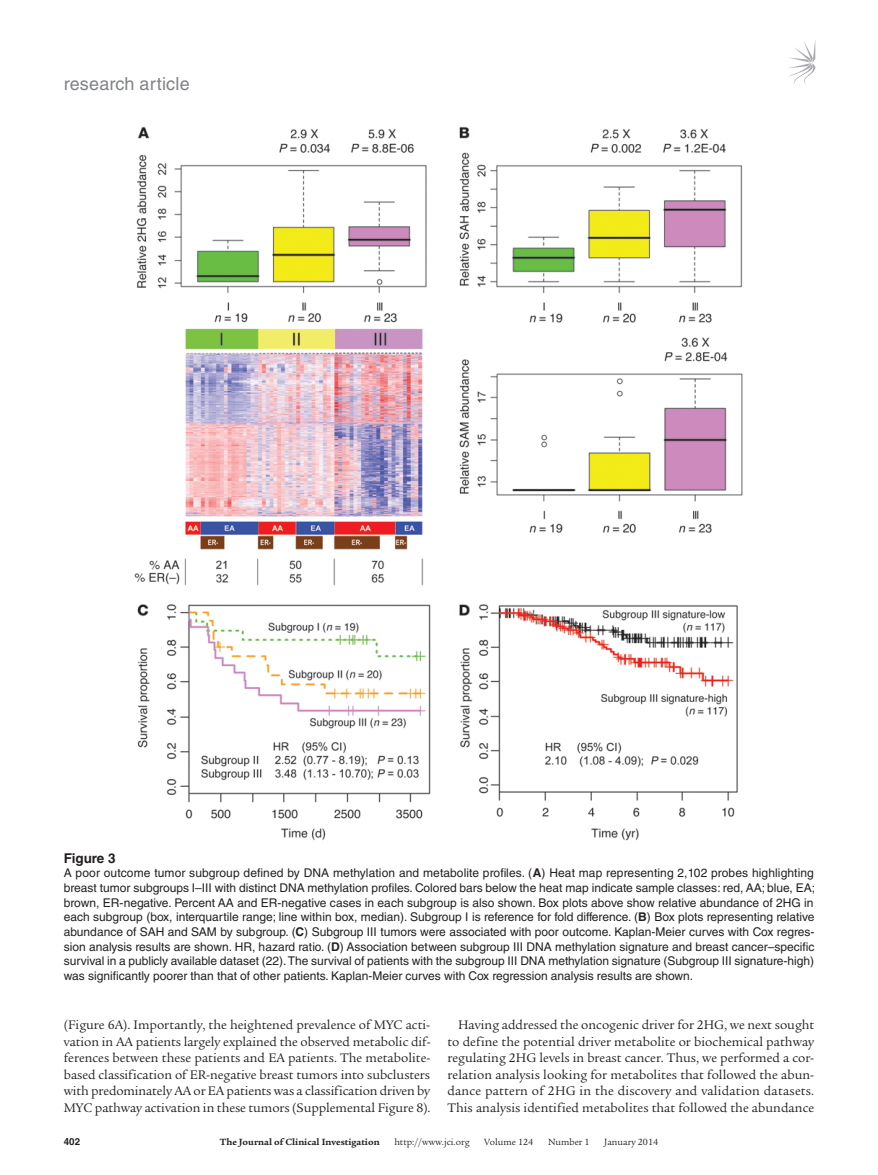
<style>
.page{position:relative;width:878px;height:1175px;background:#fff}
.page>*{position:absolute;margin:0;border:0;box-sizing:border-box;transform-origin:0 0}
.t1{font:18px "Helvetica LT Std";letter-spacing:.01em;color:#808285}
.t2{font:13.5px/16.5px "Legacy Serif Std";letter-spacing:-.005em;color:#231f20;text-align:justify}
.t3{font:700 13.5px "Helvetica LT Std";color:#231f20}
.t4{font:12px/14.7px "Helvetica LT Std";color:#231f20}
.t5{font:9.75px "Legacy Serif Std";color:#231f20}
.t6{font:700 9.75px "Legacy Serif Std";color:#231f20}
.t7{font:700 9.75px "Helvetica LT Std";color:#231f20}
.s1{font-weight:700}
</style>
<div class="page">
<svg style="left:789px;top:42px;width:26px;height:43px"></svg>
<img style="left:134px;top:126px;width:609px;height:715px">
<h1 class="t1" style="left:64px;top:73px;width:127px">research article</h1>
<p class="t3" style="left:64px;top:849px;width:53px">Figure 3</p>
<p class="t4" style="left:64px;top:866px;width:752px">A poor outcome tumor subgroup defined by DNA methylation and metabolite profiles. (<span class="s1">A</span>) Heat map representing 2,102 probes highlighting breast tumor subgroups I–III with distinct DNA methylation profiles. Colored bars below the heat map indicate sample classes: red, AA; blue, EA; brown, ER-negative. Percent AA and ER-negative cases in each subgroup is also shown. Box plots above show relative abundance of 2HG in each subgroup (box, interquartile range; line within box, median). Subgroup I is reference for fold difference. (<span class="s1">B</span>) Box plots representing relative abundance of SAH and SAM by subgroup. (<span class="s1">C</span>) Subgroup III tumors were associated with poor outcome. Kaplan-Meier curves with Cox regres&shy;sion analysis results are shown. HR, hazard ratio. (<span class="s1">D</span>) Association between subgroup III DNA methylation signature and breast cancer–specific survival in a publicly available dataset (22). The survival of patients with the subgroup III DNA methylation signature (Subgroup III signature-high) was significantly poorer than that of other patients. Kaplan-Meier curves with Cox regression analysis results are shown.</p>
<p class="t2" style="left:64px;top:1016px;width:368px">(Figure 6A). Importantly, the heightened prevalence of MYC acti&shy;vation in AA patients largely explained the observed metabolic dif&shy;ferences between these patients and EA patients. The metabolite&shy;based classification of ER-negative breast tumors into subclusters with predominately AA or EA patients was a classification driven by MYC pathway activation in these tumors (Supplemental Figure 8).</p>
<p class="t2" style="left:447px;top:1016px;width:368px;text-indent:11px">Having addressed the oncogenic driver for 2HG, we next sought to define the potential driver metabolite or biochemical pathway regulating 2HG levels in breast cancer. Thus, we performed a cor&shy;relation analysis looking for metabolites that followed the abun&shy;dance pattern of 2HG in the discovery and validation datasets.<br>This analysis identified metabolites that followed the abundance</p>
<p class="t7" style="left:64px;top:1135px;width:18px">402</p>
<p class="t6" style="left:220px;top:1135px;width:161px">The Journal of Clinical Investigation</p>
<p class="t5" style="left:394px;top:1136px;width:77px">http://www.jci.org</p>
<p class="t5" style="left:484px;top:1136px;width:50px">Volume 124</p>
<p class="t5" style="left:548px;top:1136px;width:43px">Number 1</p>
<p class="t5" style="left:604px;top:1136px;width:55px">January 2014</p>
</div>
